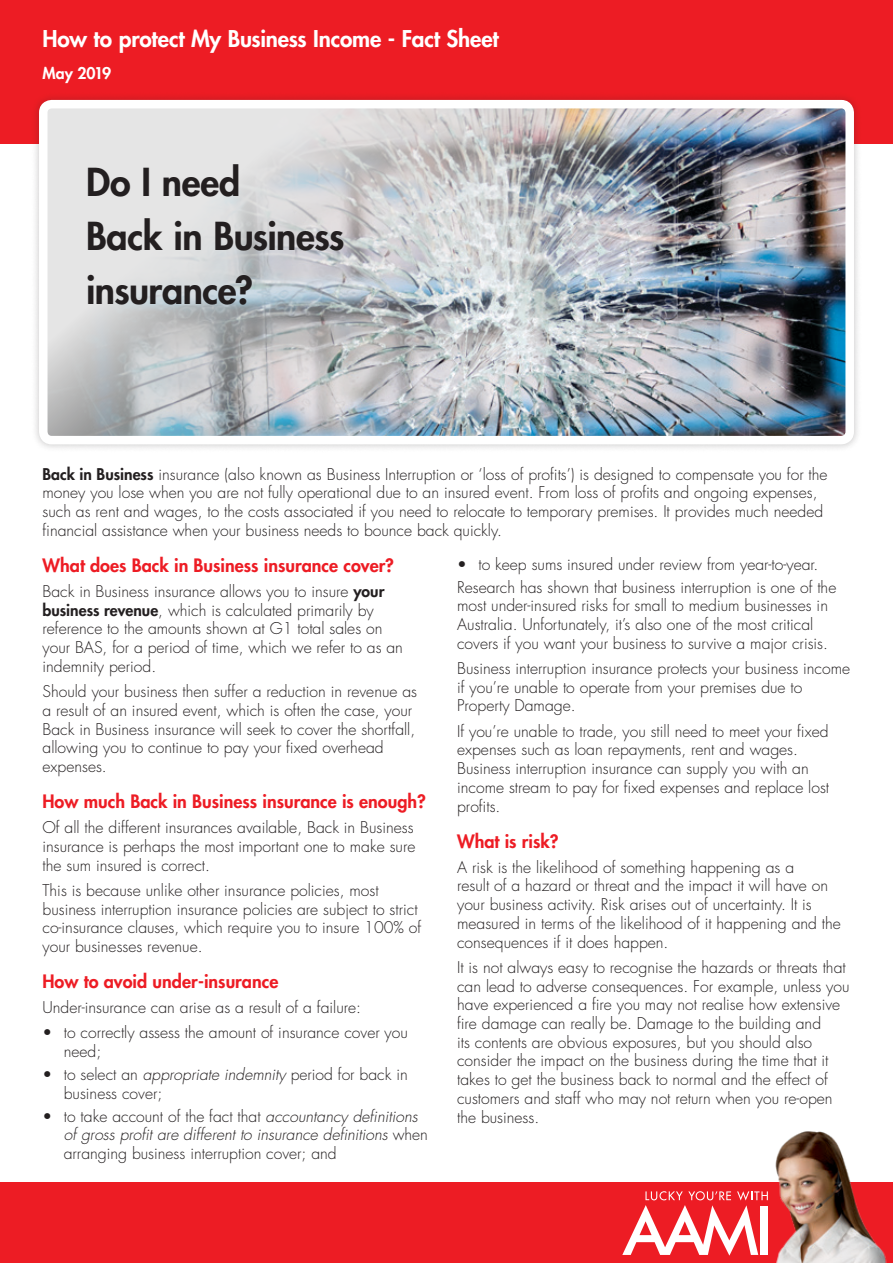
<style>
.page{position:relative;width:893px;height:1263px;background:#fff}
.page>*{position:absolute;margin:0;border:0;box-sizing:border-box;transform-origin:0 0}
.t1{font:800 37.5px/54px "Futura Std";letter-spacing:-.015em;color:#231f20}
.t2{font:800 22.5px "Futura Std";letter-spacing:-.01em;color:#fff}
.t3{font:800 18px "Futura Std";color:#ed1c24}
.t4{font:300 15.75px/18.8px "Futura Std";color:#231f20}
.t5{font:800 15.75px "Futura Std";letter-spacing:-.01em;color:#fff}
.s1{font-weight:800}
.s2{font-style:italic}
</style>
<div class="page">
<div style="left:0;top:1182px;width:893px;height:81px;background:#ed1c24"></div>
<img style="left:775px;top:1131px;width:112px;height:132px">
<svg style="left:622px;top:1191px;width:146px;height:64px"></svg>
<div style="left:0;top:0;width:893px;height:143px;background:#ed1c24"></div>
<div style="left:31px;top:92px;width:831px;height:360px;background:#231f20;opacity:.25"></div>
<img style="left:49px;top:110px;width:795px;height:324px">
<div style="left:39px;top:100px;width:815px;height:344px;border:9px solid #fff;border-radius:9px"></div>
<h2 class="t2" style="left:43px;top:25px;width:458px">How to protect My Business Income - Fact Sheet</h2>
<p class="t5" style="left:43px;top:63px;width:70px">May 2019</p>
<h1 class="t1" style="left:86px;top:155px;width:260px">Do I need<br>Back in Business insurance?</h1>
<p class="t4" style="left:43px;top:465px;width:787px"><span class="s1">Back in Business</span> insurance (also known as Business Interruption or ‘loss of profits’) is designed to compensate you for the money you lose when you are not fully operational due to an insured event. From loss of profits and ongoing expenses, such as rent and wages, to the costs associated if you need to relocate to temporary premises. It provides much needed financial assistance when your business needs to bounce back quickly.</p>
<p class="t3" style="left:43px;top:554px;width:353px">What does Back in Business insurance cover?</p>
<p class="t4" style="left:43px;top:582px;width:362px">Back in Business insurance allows you to insure <span class="s1">your business revenue</span>, which is calculated primarily by reference to the amounts shown at G1 total sales on your BAS, for a period of time, which we refer to as an indemnity period.</p>
<p class="t4" style="left:43px;top:682px;width:376px">Should your business then suffer a reduction in revenue as a result of an insured event, which is often the case, your Back in Business insurance will seek to cover the shortfall, allowing you to continue to pay your fixed overhead expenses.</p>
<p class="t3" style="left:43px;top:790px;width:385px">How much Back in Business insurance is enough?</p>
<p class="t4" style="left:43px;top:818px;width:374px;text-align:justify">Of all the different insurances available, Back in Business insurance is perhaps the most important one to make sure the sum insured is correct.</p>
<p class="t4" style="left:43px;top:881px;width:380px">This is because unlike other insurance policies, most business interruption insurance policies are subject to strict co-insurance clauses, which require you to insure 100% of your businesses revenue.</p>
<p class="t3" style="left:43px;top:970px;width:237px">How to avoid under-insurance</p>
<p class="t4" style="left:43px;top:998px;width:320px">Under-insurance can arise as a result of a failure:</p>
<p class="t4" style="left:64px;top:1023px;width:346px;text-indent:-21px">• to correctly assess the amount of insurance cover you need;</p>
<p class="t4" style="left:64px;top:1065px;width:345px;text-indent:-21px">• to select an <span class="s2">appropriate indemnity</span> period for back in business cover;</p>
<p class="t4" style="left:64px;top:1107px;width:366px;text-indent:-21px">• to take account of the fact that <span class="s2">accountancy definitions of gross profit are different to insurance definitions</span> when arranging business interruption cover; and</p>
<p class="t4" style="left:457px;top:553px;width:381px;line-height:23px">• to keep sums insured under review from year-to-year.<br>Research has shown that business interruption is one of the</p>
<p class="t4" style="left:457px;top:597px;width:372px">most under-insured risks for small to medium businesses in<br>Australia. Unfortunately, it’s also one of the most critical covers if you want your business to survive a major crisis.</p>
<p class="t4" style="left:457px;top:659px;width:394px">Business interruption insurance protects your business income if you’re unable to operate from your premises due to<br>Property Damage.</p>
<p class="t4" style="left:457px;top:722px;width:374px">If you’re unable to trade, you still need to meet your fixed expenses such as loan repayments, rent and wages.<br>Business interruption insurance can supply you with an income stream to pay for fixed expenses and replace lost profits.</p>
<p class="t3" style="left:457px;top:829px;width:103px">What is risk?</p>
<p class="t4" style="left:457px;top:858px;width:385px">A risk is the likelihood of something happening as a<br>result of a hazard or threat and the impact it will have on your business activity. Risk arises out of uncertainty. It is measured in terms of the likelihood of it happening and the consequences if it does happen.</p>
<p class="t4" style="left:457px;top:958px;width:394px">It is not always easy to recognise the hazards or threats that can lead to adverse consequences. For example, unless you have experienced a fire you may not realise how extensive fire damage can really be. Damage to the building and<br>its contents are obvious exposures, but you should also consider the impact on the business during the time that it takes to get the business back to normal and the effect of customers and staff who may not return when you re-open the business.</p>
</div>
